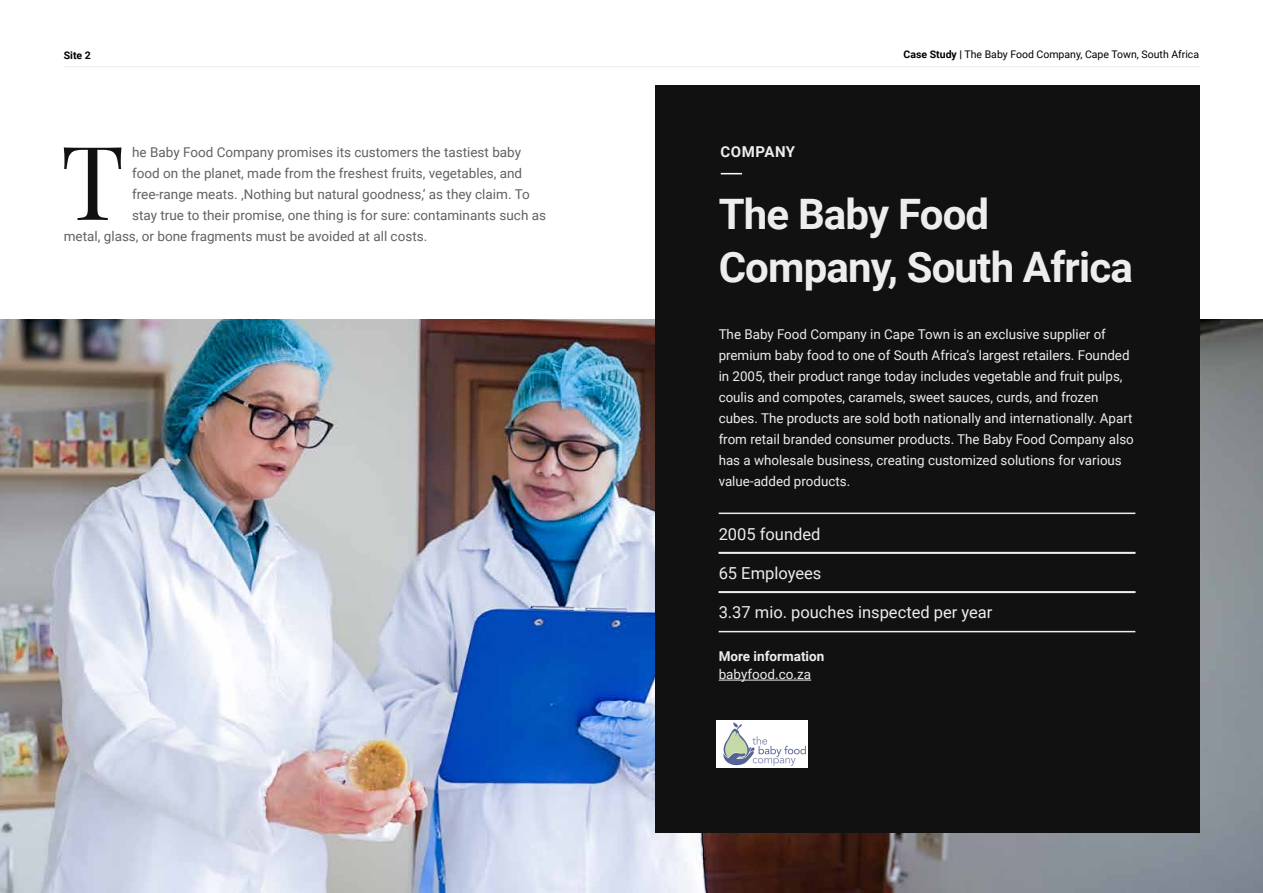
<style>
.page{position:relative;width:1263px;height:893px;background:#fff}
.page>*{position:absolute;margin:0;border:0;box-sizing:border-box;transform-origin:0 0}
.t1{font:102.45px "Playfair Display";color:#111}
.t2{font:700 42px/52.5px "Roboto";letter-spacing:-.02em;color:#eeeded}
.t3{font:16.5px "Roboto";color:#eeeded}
.t4{font:700 15px "Roboto";letter-spacing:.035em;color:#eeeded}
.t5{font:13.5px/21px "Roboto";color:#eeeded}
.t6{font:13.5px "Roboto";color:#616161}
.t7{font:700 13.5px "Roboto";color:#eeeded}
.t8{font:10.5px "Roboto";color:#000}
.t9{font:700 10.5px "Roboto";color:#000}
.s1{font-weight:700}
</style>
<div class="page">
<img style="left:0;top:319px;width:1263px;height:574px">
<div style="left:655px;top:85px;width:544px;height:747px;background:#111"></div>
<hr style="left:719px;top:513px;width:416px;height:1px;background:#eeeded">
<hr style="left:719px;top:552px;width:416px;height:2px;background:#eeeded">
<hr style="left:719px;top:591px;width:416px;height:2px;background:#eeeded">
<hr style="left:719px;top:631px;width:416px;height:1px;background:#eeeded">
<hr style="left:719px;top:680px;width:92px;height:1px;background:#eeeded">
<svg style="left:721px;top:173px;width:21px;height:1px"></svg>
<img style="left:716px;top:720px;width:92px;height:47px">
<hr style="left:64px;top:66px;width:1135px;height:1px;background:#eeeded">
<p class="t9" style="left:64px;top:47px;width:29px">Site 2</p>
<p class="t8" style="left:903px;top:47px;width:297px"><span class="s1">Case Study |</span> The Baby Food Company, Cape Town, South Africa</p>
<h1 class="t1" style="left:61px;top:102px;width:65px">T</h1>
<p class="t6" style="left:132px;top:143px;width:390px">he Baby Food Company promises its customers the tastiest baby</p>
<p class="t6" style="left:132px;top:164px;width:392px">food on the planet, made from the freshest fruits, vegetables, and</p>
<p class="t6" style="left:132px;top:185px;width:399px">free-range meats. ‚Nothing but natural goodness,‘ as they claim. To</p>
<p class="t6" style="left:132px;top:206px;width:415px">stay true to their promise, one thing is for sure: contaminants such as</p>
<p class="t6" style="left:64px;top:227px;width:365px">metal, glass, or bone fragments must be avoided at all costs.</p>
<p class="t4" style="left:721px;top:141px;width:76px">COMPANY</p>
<h2 class="t2" style="left:719px;top:186px;width:416px">The Baby Food<br>Company, South Africa</h2>
<p class="t5" style="left:719px;top:323px;width:417px">The Baby Food Company in Cape Town is an exclusive supplier of premium baby food to one of South Africa’s largest retailers. Founded in 2005, their product range today includes vegetable and fruit pulps, coulis and compotes, caramels, sweet sauces, curds, and frozen cubes. The products are sold both nationally and internationally. Apart from retail branded consumer products. The Baby Food Company also has a wholesale business, creating customized solutions for various value-added products.</p>
<p class="t3" style="left:719px;top:522px;width:103px">2005 founded</p>
<p class="t3" style="left:719px;top:561px;width:104px">65 Employees</p>
<p class="t3" style="left:719px;top:601px;width:275px">3.37 mio. pouches inspected per year</p>
<p class="t7" style="left:719px;top:647px;width:107px">More information</p>
<p class="t5" style="left:719px;top:663px;width:94px">babyfood.co.za</p>
</div>
